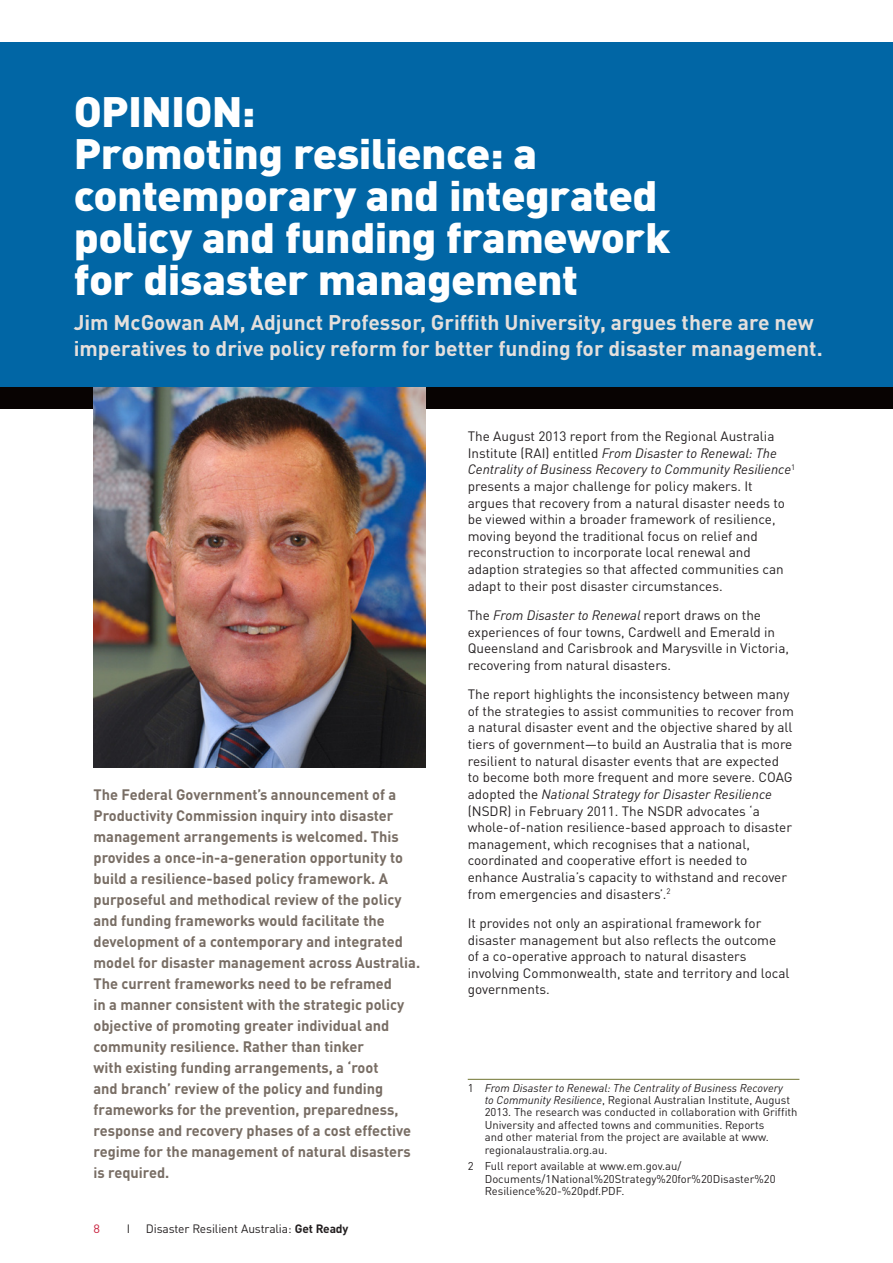
<style>
.page{position:relative;width:893px;height:1263px;background:#fff}
.page>*{position:absolute;margin:0;border:0;box-sizing:border-box;transform-origin:0 0}
.ImprintText{font:900 42px/42px "DINOT";letter-spacing:-.015em;color:#fff;scale:1.05 1}
.ImprintText-2{font:700 21px/25.8px "DINOT";color:#e4dfdc}
.ImprintText-3{font:700 15px/21px "DINOT";color:#786d64}
.ImprintText-4{font:13.5px/16.6px "DINOT";color:#231f20}
.t1{font:12px "DINOT";letter-spacing:-.01em;color:#231f20}
.t2{font:12px "DINOT";color:#c8233f;scale:1.05 1}
.ImprintText-5{font:11.25px/12.3px "DINOT";color:#231f20}
.footnote_text{font:11.25px/12.3px "DINOT";color:#231f20}
.s1{font-weight:700}
.s2{font-style:italic}
</style>
<div class="page">
<div style="left:0;top:43px;width:893px;height:365px;background:#0166a5"></div>
<hr style="left:468px;top:1079px;width:331px;height:1px;background:#707330">
<div style="left:0;top:388px;width:893px;height:21px;background:#080302"></div>
<img style="left:94px;top:387px;width:332px;height:380px">
<p class="ImprintText" style="left:74px;top:90px;width:570px">OPINION:<br>Promoting resilience: a contemporary and integrated policy and funding framework for disaster management</p>
<p class="ImprintText-2" style="left:74px;top:309px;width:750px">Jim McGowan AM, Adjunct Professor, Griffith University, argues there are new imperatives to drive policy reform for better funding for disaster management.</p>
<p class="ImprintText-3" style="left:94px;top:783px;width:328px">The Federal Government’s announcement of a Productivity Commission inquiry into disaster management arrangements is welcomed. This provides a once-in-a-generation opportunity to build a resilience-based policy framework. A purposeful and methodical review of the policy and funding frameworks would facilitate the development of a contemporary and integrated model for disaster management across Australia.<br>The current frameworks need to be reframed<br>in a manner consistent with the strategic policy objective of promoting greater individual and community resilience. Rather than tinker<br>with existing funding arrangements, a ‘root<br>and branch’ review of the policy and funding frameworks for the prevention, preparedness, response and recovery phases of a cost effective regime for the management of natural disasters is required.</p>
<p class="t2" style="left:94px;top:1221px;width:8px">8</p>
<p class="t1" style="left:127px;top:1221px;width:5px">I</p>
<p class="t1" style="left:146px;top:1221px;width:204px">Disaster Resilient Australia: <span class="s1">Get Ready</span></p>
<p class="ImprintText-4" style="left:468px;top:428px;width:329px">The August 2013 report from the Regional Australia Institute (RAI) entitled <span class="s2">From Disaster to Renewal: The Centrality of Business Recovery to Community Resilience</span><sup>1 </sup>presents a major challenge for policy makers. It argues that recovery from a natural disaster needs to be viewed within a broader framework of resilience, moving beyond the traditional focus on relief and reconstruction to incorporate local renewal and adaption strategies so that affected communities can adapt to their post disaster circumstances.</p>
<p class="ImprintText-4" style="left:468px;top:607px;width:323px">The <span class="s2">From Disaster to Renewal</span> report draws on the experiences of four towns, Cardwell and Emerald in Queensland and Carisbrook and Marysville in Victoria, recovering from natural disasters.</p>
<p class="ImprintText-4" style="left:468px;top:686px;width:328px">The report highlights the inconsistency between many of the strategies to assist communities to recover from a natural disaster event and the objective shared by all tiers of government—to build an Australia that is more resilient to natural disaster events that are expected to become both more frequent and more severe. COAG adopted the <span class="s2">National Strategy for Disaster Resilience </span>(NSDR) in February 2011. The NSDR advocates ‘a whole-of-nation resilience-based approach to disaster management, which recognises that a national, coordinated and cooperative effort is needed to enhance Australia’s capacity to withstand and recover from emergencies and disasters’.<sup>2</sup></p>
<p class="ImprintText-4" style="left:468px;top:914px;width:323px">It provides not only an aspirational framework for disaster management but also reflects the outcome of a co-operative approach to natural disasters involving Commonwealth, state and territory and local governments.</p>
<p class="ImprintText-5" style="left:485px;top:1081px;width:314px;text-indent:-17px">1 <span class="s2">From Disaster to Renewal: The Centrality of Business Recovery<br>to Community Resilience</span>, Regional Australian Institute, August 2013. The research was conducted in collaboration with Griffith University and affected towns and communities. Reports<br>and other material from the project are available at www. regionalaustralia.org.au.</p>
<p class="footnote_text" style="left:485px;top:1160px;width:292px;text-indent:-17px">2 Full report available at www.em.gov.au/<br>Documents/1National%20Strategy%20for%20Disaster%20<br>Resilience%20-%20pdf.PDF.</p>
</div>
